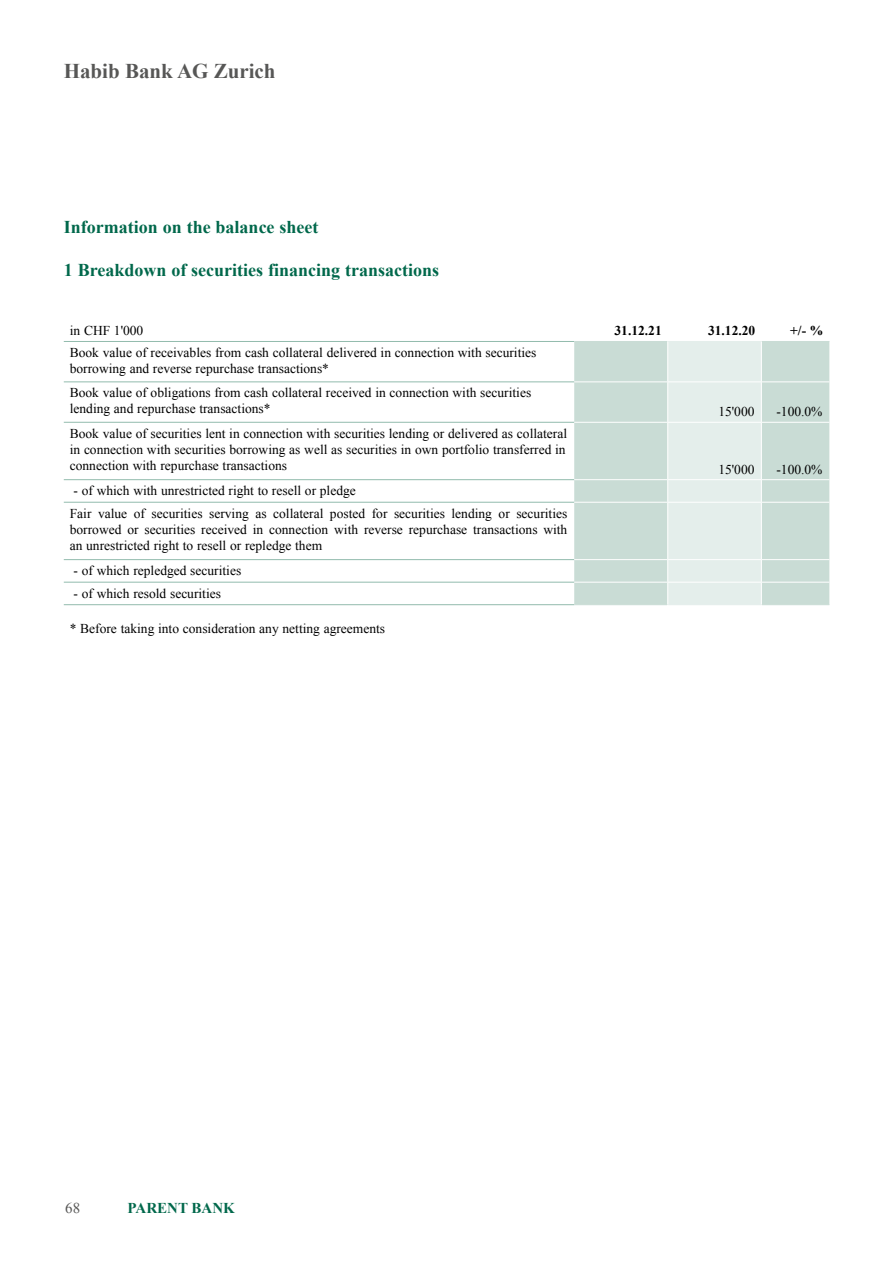
<style>
.page{position:relative;width:893px;height:1263px;background:#fff}
.page>*{position:absolute;margin:0;border:0;box-sizing:border-box;transform-origin:0 0}
.t1{font:700 21px "Times New Roman";color:#575756}
.t2{font:700 18px "Times New Roman";color:#00684b}
.t3{font:700 15px "Times New Roman";color:#00684b}
.t4{font:15px "Times New Roman";color:#575756}
.t5{font:13.5px/16.2px "Times New Roman";color:#000}
.t6{font:700 13.5px "Times New Roman";color:#000}
</style>
<div class="page">
<svg style="left:574px;top:342px;width:255px;height:262px;background:#cadcd5"></svg>
<hr style="left:64px;top:341px;width:510px;height:1px;background:#92bbad">
<hr style="left:574px;top:341px;width:93px;height:1px;background:#c9dcd5">
<hr style="left:64px;top:381px;width:510px;height:1px;background:#92bbad">
<hr style="left:574px;top:381px;width:94px;height:1px;background:#fff">
<hr style="left:64px;top:422px;width:510px;height:1px;background:#92bbad">
<hr style="left:574px;top:422px;width:94px;height:1px;background:#fff">
<hr style="left:64px;top:479px;width:510px;height:1px;background:#92bbad">
<hr style="left:574px;top:479px;width:94px;height:1px;background:#fff">
<hr style="left:64px;top:502px;width:510px;height:1px;background:#92bbad">
<hr style="left:574px;top:502px;width:94px;height:1px;background:#fff">
<hr style="left:64px;top:559px;width:510px;height:1px;background:#92bbad">
<hr style="left:574px;top:559px;width:94px;height:1px;background:#fff">
<hr style="left:64px;top:582px;width:510px;height:1px;background:#92bbad">
<hr style="left:574px;top:582px;width:94px;height:1px;background:#fff">
<hr style="left:64px;top:604px;width:510px;height:1px;background:#92bbad">
<hr style="left:574px;top:604px;width:93px;height:1px;background:#c9dcd5">
<hr style="left:762px;top:341px;width:67px;height:1px;background:#c9dcd5">
<hr style="left:761px;top:381px;width:68px;height:1px;background:#fff">
<hr style="left:761px;top:422px;width:68px;height:1px;background:#fff">
<hr style="left:761px;top:479px;width:68px;height:1px;background:#fff">
<hr style="left:761px;top:502px;width:68px;height:1px;background:#fff">
<hr style="left:761px;top:559px;width:68px;height:1px;background:#fff">
<hr style="left:761px;top:582px;width:68px;height:1px;background:#fff">
<div style="left:667px;top:341px;width:95px;height:264px;background:#e4eeeb"></div>
<hr style="left:762px;top:604px;width:67px;height:1px;background:#c9dcd5">
<h1 class="t1" style="left:64px;top:56px;width:213px">Habib Bank AG Zurich</h1>
<h2 class="t2" style="left:64px;top:215px;width:256px">Information on the balance sheet</h2>
<h2 class="t2" style="left:64px;top:257px;width:377px">1 Breakdown of securities financing transactions</h2>
<p class="t5" style="left:70px;top:322px;width:75px">in CHF 1'000</p>
<p class="t6" style="left:614px;top:321px;width:49px">31.12.21</p>
<p class="t6" style="left:708px;top:321px;width:49px">31.12.20</p>
<p class="t6" style="left:790px;top:321px;width:35px">+/- %</p>
<p class="t5" style="left:70px;top:344px;width:468px">Book value of receivables from cash collateral delivered in connection with securities borrowing and reverse repurchase transactions*</p>
<p class="t5" style="left:70px;top:384px;width:463px">Book value of obligations from cash collateral received in connection with securities lending and repurchase transactions*</p>
<p class="t5" style="left:718px;top:403px;width:38px">15'000</p>
<p class="t5" style="left:776px;top:403px;width:48px">-100.0%</p>
<p class="t5" style="left:70px;top:425px;width:499px;text-align:justify">Book value of securities lent in connection with securities lending or delivered as collateral in connection with securities borrowing as well as securities in own portfolio transferred in connection with repurchase transactions</p>
<p class="t5" style="left:70px;top:479px;width:499px;line-height:22.5px">- of which with unrestricted right to resell or pledge<br>Fair value of securities serving as collateral posted for securities lending or securities</p>
<p class="t5" style="left:70px;top:521px;width:499px">borrowed or securities received in connection with reverse repurchase transactions with an unrestricted right to resell or repledge them</p>
<p class="t5" style="left:73px;top:562px;width:169px">- of which repledged securities</p>
<p class="t5" style="left:73px;top:585px;width:149px">- of which resold securities</p>
<p class="t5" style="left:70px;top:620px;width:317px">* Before taking into consideration any netting agreements</p>
<p class="t5" style="left:718px;top:461px;width:38px">15'000</p>
<p class="t5" style="left:776px;top:461px;width:48px">-100.0%</p>
<p class="t4" style="left:65px;top:1198px;width:16px">68</p>
<p class="t3" style="left:128px;top:1198px;width:109px">PARENT BANK</p>
</div>
